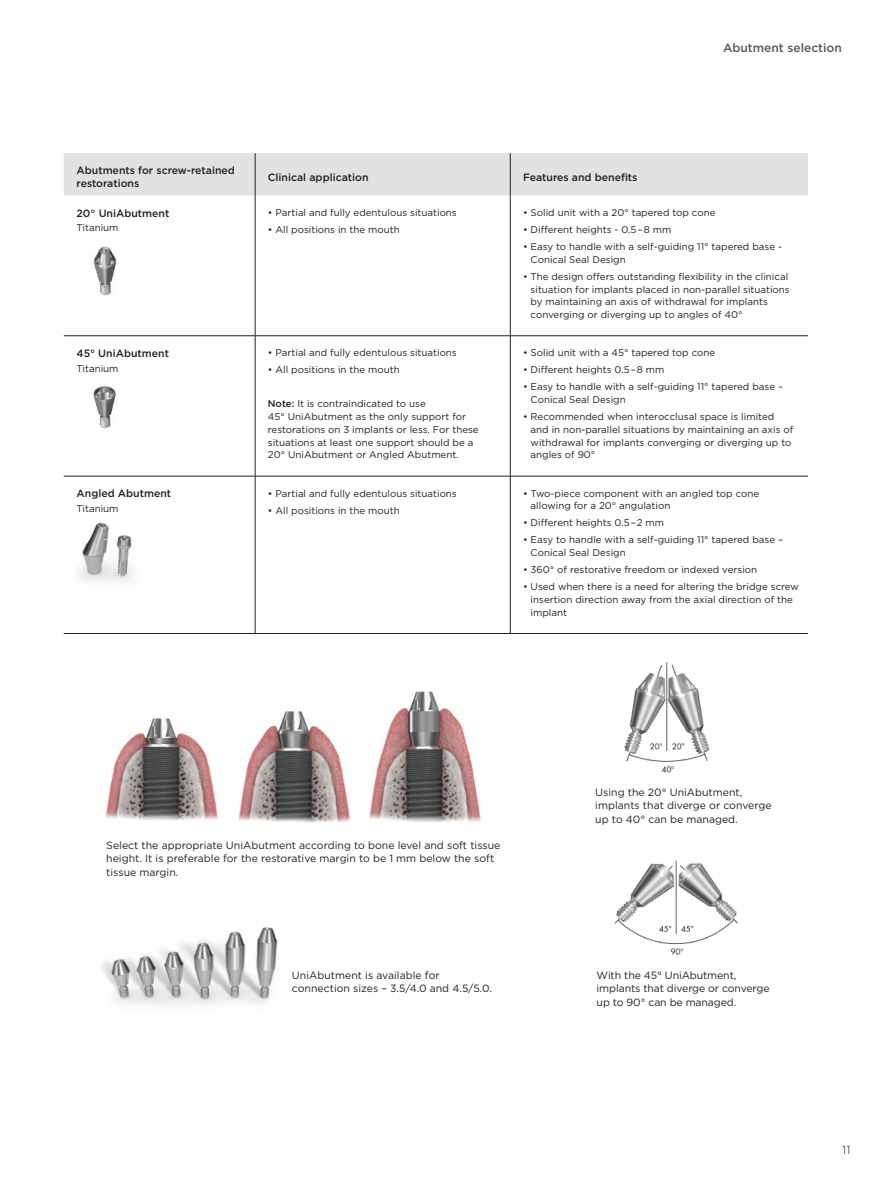
<style>
.page{position:relative;width:893px;height:1191px;background:#fff}
.page>*{position:absolute;margin:0;border:0;box-sizing:border-box;transform-origin:0 0}
.Subsection_title_Got{font:500 12px "Gotham";color:#57585a}
.t1{font:300 12px "Gotham";color:#231f20}
.Captions_Gotham_Book{font:10.5px/13.5px "Gotham";color:#231f20}
.Table_heading_2{font:500 10.5px/12.6px "Gotham";color:#231f20}
.Table_body{font:9.75px/12.8px "Gotham";color:#231f20}
.s1{font-weight:500}
</style>
<div class="page">
<img style="left:624px;top:662px;width:86px;height:111px">
<img style="left:614px;top:860px;width:124px;height:95px">
<img style="left:102px;top:927px;width:176px;height:78px">
<div style="left:64px;top:153px;width:744px;height:42px;background:#e1e2e4"></div>
<hr style="left:255px;top:195px;width:1px;height:140px;background:#231f20">
<hr style="left:510px;top:195px;width:1px;height:140px;background:#231f20">
<hr style="left:255px;top:336px;width:1px;height:140px;background:#231f20">
<hr style="left:510px;top:336px;width:1px;height:140px;background:#231f20">
<hr style="left:255px;top:476px;width:1px;height:157px;background:#231f20">
<hr style="left:510px;top:476px;width:1px;height:157px;background:#231f20">
<hr style="left:64px;top:633px;width:191px;height:1px;background:#231f20">
<hr style="left:255px;top:633px;width:255px;height:1px;background:#231f20">
<hr style="left:510px;top:633px;width:298px;height:1px;background:#231f20">
<hr style="left:255px;top:153px;width:1px;height:42px;background:#231f20">
<hr style="left:510px;top:153px;width:1px;height:42px;background:#231f20">
<hr style="left:64px;top:335px;width:191px;height:1px;background:#231f20">
<hr style="left:255px;top:335px;width:255px;height:1px;background:#231f20">
<hr style="left:510px;top:335px;width:298px;height:1px;background:#231f20">
<hr style="left:64px;top:476px;width:191px;height:1px;background:#231f20">
<hr style="left:255px;top:476px;width:255px;height:1px;background:#231f20">
<hr style="left:510px;top:476px;width:298px;height:1px;background:#231f20">
<img style="left:105px;top:691px;width:376px;height:132px">
<img style="left:93px;top:386px;width:23px;height:43px">
<img style="left:93px;top:246px;width:24px;height:50px">
<img style="left:79px;top:522px;width:54px;height:60px">
<p class="Subsection_title_Got" style="left:723px;top:40px;width:120px">Abutment selection</p>
<p class="Table_heading_2" style="left:77px;top:164px;width:160px">Abutments for screw-retained restorations</p>
<p class="Table_heading_2" style="left:268px;top:170px;width:102px">Clinical application</p>
<p class="Table_heading_2" style="left:523px;top:170px;width:116px">Features and benefits</p>
<p class="Table_heading_2" style="left:77px;top:206px;width:94px">20° UniAbutment</p>
<p class="Table_body" style="left:77px;top:221px;width:44px">Titanium</p>
<p class="Table_body" style="left:268px;top:206px;width:190px">• Partial and fully edentulous situations</p>
<p class="Table_body" style="left:268px;top:223px;width:133px">• All positions in the mouth</p>
<p class="Table_body" style="left:523px;top:206px;width:194px">• Solid unit with a 20° tapered top cone</p>
<p class="Table_body" style="left:523px;top:223px;width:150px">• Different heights - 0.5–8 mm</p>
<p class="Table_body" style="left:531px;top:240px;width:253px;text-indent:-8px">• Easy to handle with a self-guiding 11° tapered base -<br>Conical Seal Design</p>
<p class="Table_body" style="left:531px;top:270px;width:261px;text-indent:-8px">• The design offers outstanding flexibility in the clinical situation for implants placed in non-parallel situations by maintaining an axis of withdrawal for implants converging or diverging up to angles of 40°</p>
<p class="Table_heading_2" style="left:77px;top:347px;width:94px">45° UniAbutment</p>
<p class="Table_body" style="left:77px;top:362px;width:44px">Titanium</p>
<p class="Table_heading_2" style="left:77px;top:487px;width:96px">Angled Abutment</p>
<p class="Table_body" style="left:77px;top:502px;width:44px">Titanium</p>
<p class="Table_body" style="left:268px;top:346px;width:190px">• Partial and fully edentulous situations</p>
<p class="Table_body" style="left:268px;top:363px;width:133px">• All positions in the mouth</p>
<p class="Table_body" style="left:268px;top:397px;width:212px"><span class="s1">Note:</span> It is contraindicated to use<br>45° UniAbutment as the only support for restorations on 3 implants or less. For these situations at least one support should be a 20° UniAbutment or Angled Abutment.</p>
<p class="Table_body" style="left:268px;top:486px;width:190px">• Partial and fully edentulous situations</p>
<p class="Table_body" style="left:268px;top:503px;width:133px">• All positions in the mouth</p>
<p class="Table_body" style="left:523px;top:346px;width:194px">• Solid unit with a 45° tapered top cone</p>
<p class="Table_body" style="left:523px;top:363px;width:143px">• Different heights 0.5–8 mm</p>
<p class="Table_body" style="left:531px;top:380px;width:254px;text-indent:-8px">• Easy to handle with a self-guiding 11° tapered base –<br>Conical Seal Design</p>
<p class="Table_body" style="left:531px;top:410px;width:264px;text-indent:-8px">• Recommended when interocclusal space is limited and in non-parallel situations by maintaining an axis of withdrawal for implants converging or diverging up to angles of 90°</p>
<p class="Table_body" style="left:531px;top:486px;width:230px;text-indent:-8px">• Two-piece component with an angled top cone allowing for a 20° angulation</p>
<p class="Table_body" style="left:523px;top:516px;width:143px">• Different heights 0.5–2 mm</p>
<p class="Table_body" style="left:531px;top:533px;width:254px;text-indent:-8px">• Easy to handle with a self-guiding 11° tapered base –<br>Conical Seal Design</p>
<p class="Table_body" style="left:523px;top:563px;width:236px">• 360° of restorative freedom or indexed version</p>
<p class="Table_body" style="left:531px;top:580px;width:270px;text-indent:-8px">• Used when there is a need for altering the bridge screw insertion direction away from the axial direction of the implant</p>
<p class="Captions_Gotham_Book" style="left:106px;top:838px;width:396px">Select the appropriate UniAbutment according to bone level and soft tissue height. It is preferable for the restorative margin to be 1 mm below the soft tissue margin.</p>
<p class="Captions_Gotham_Book" style="left:595px;top:785px;width:178px">Using the 20° UniAbutment, implants that diverge or converge up to 40° can be managed.</p>
<p class="Captions_Gotham_Book" style="left:292px;top:968px;width:202px">UniAbutment is available for connection sizes – 3.5/4.0 and 4.5/5.0.</p>
<p class="Captions_Gotham_Book" style="left:597px;top:968px;width:174px">With the 45° UniAbutment, implants that diverge or converge up to 90° can be managed.</p>
<p class="t1" style="left:842px;top:1142px;width:10px">11</p>
</div>
